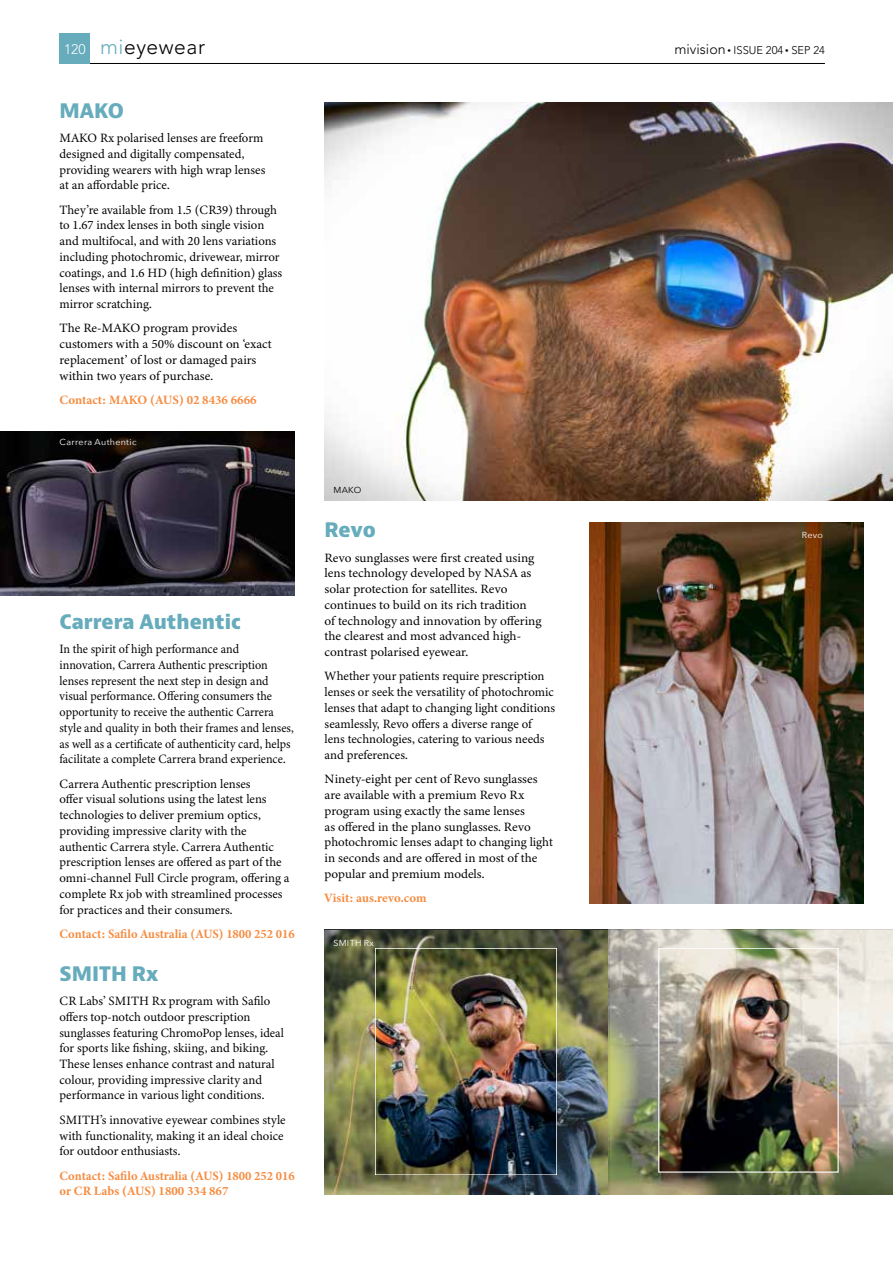
<style>
.page{position:relative;width:893px;height:1263px;background:#fff}
.page>*{position:absolute;margin:0;border:0;box-sizing:border-box;transform-origin:0 0}
.t1{font:300 21px "Avenir LT Std";letter-spacing:.025em;color:#000}
.t2{font:800 19.5px "Bernino Sans";color:#66acbc}
.t3{font:12.75px/15.8px "Minion 3";color:#000}
.t4{font:12.75px/15.8px "Minion 3";color:#000;scale:.95 1}
.t5{font:12.75px/15.8px "Minion 3";color:#000;scale:1.04 1}
.t6{font:700 12.75px/15.8px "Minion 3";color:#f68c41}
.t7{font:300 11.1px "Avenir LT Std";color:#000}
.t8{font:8.7px "Avenir Next";letter-spacing:.035em;color:#fff}
.t9{font:8.7px "Avenir Next";color:#000}
.s1{font-size:13.8px;color:#fff}
.s2{color:#66acbc}
.s3{font-size:14.1px}
.s4{font-size:7.05px}
</style>
<div class="page">
<hr style="left:60px;top:63px;width:765px;height:1px;background:#000">
<div style="left:60px;top:33px;width:30px;height:31px;background:#66acbc"></div>
<img style="left:325px;top:102px;width:567px;height:398px">
<img style="left:0;top:432px;width:295px;height:163px">
<img style="left:324px;top:930px;width:569px;height:264px">
<img style="left:377px;top:950px;width:178px;height:223px">
<div style="left:375px;top:948px;width:182px;height:227px;border:1px solid #fff"></div>
<hr style="left:324px;top:929px;width:569px;height:1px;background:#2d2c2d">
<img style="left:661px;top:950px;width:175px;height:220px">
<div style="left:659px;top:948px;width:179px;height:224px;border:1px solid #fff"></div>
<img style="left:590px;top:522px;width:273px;height:382px">
<h1 class="t1" style="left:64px;top:34px;width:142px"><span class="s1">120</span> <span class="s2">mi</span>eyewear</h1>
<p class="t7" style="left:674px;top:44px;width:152px"><span class="s3">mivision</span> <span class="s4">•</span> ISSUE 204 <span class="s4">•</span> SEP 24</p>
<h2 class="t2" style="left:60px;top:98px;width:66px">MAKO</h2>
<p class="t3" style="left:60px;top:130px;width:207px">MAKO Rx polarised lenses are freeform designed and digitally compensated, providing wearers with high wrap lenses at an affordable price.</p>
<p class="t3" style="left:60px;top:201px;width:224px">They’re available from 1.5 (CR39) through to 1.67 index lenses in both single vision and multifocal, and with 20 lens variations including photochromic, drivewear, mirror coatings, and 1.6 HD (high definition) glass lenses with internal mirrors to prevent the mirror scratching.</p>
<p class="t3" style="left:60px;top:320px;width:214px">The Re-MAKO program provides customers with a 50% discount on ‘exact replacement’ of lost or damaged pairs within two years of purchase.</p>
<p class="t6" style="left:60px;top:392px;width:199px">Contact: MAKO (AUS) 02 8436 6666</p>
<p class="t8" style="left:60px;top:435px;width:78px">Carrera Authentic</p>
<h2 class="t2" style="left:60px;top:609px;width:183px">Carrera Authentic</h2>
<p class="t4" style="left:60px;top:641px;width:248px">In the spirit of high performance and innovation, Carrera Authentic prescription lenses represent the next step in design and visual performance. Offering consumers the opportunity to receive the authentic Carrera style and quality in both their frames and lenses, as well as a certificate of authenticity card, helps facilitate a complete Carrera brand experience.</p>
<p class="t3" style="left:60px;top:776px;width:231px">Carrera Authentic prescription lenses<br>offer visual solutions using the latest lens technologies to deliver premium optics, providing impressive clarity with the authentic Carrera style. Carrera Authentic prescription lenses are offered as part of the omni-channel Full Circle program, offering a complete Rx job with streamlined processes for practices and their consumers.</p>
<p class="t6" style="left:60px;top:926px;width:237px">Contact: Safilo Australia (AUS) 1800 252 016</p>
<h2 class="t2" style="left:60px;top:960px;width:101px">SMITH Rx</h2>
<p class="t3" style="left:60px;top:993px;width:226px">CR Labs’ SMITH Rx program with Safilo offers top-notch outdoor prescription sunglasses featuring ChromoPop lenses, ideal for sports like fishing, skiing, and biking.<br>These lenses enhance contrast and natural colour, providing impressive clarity and performance in various light conditions.</p>
<p class="t3" style="left:60px;top:1112px;width:228px">SMITH’s innovative eyewear combines style with functionality, making it an ideal choice for outdoor enthusiasts.</p>
<p class="t6" style="left:60px;top:1167px;width:237px">Contact: Safilo Australia (AUS) 1800 252 016 or CR Labs (AUS) 1800 334 867</p>
<p class="t9" style="left:333px;top:482px;width:30px">MAKO</p>
<h2 class="t2" style="left:325px;top:517px;width:53px">Revo</h2>
<p class="t5" style="left:325px;top:549px;width:210px">Revo sunglasses were first created using lens technology developed by NASA as solar protection for satellites. Revo continues to build on its rich tradition<br>of technology and innovation by offering the clearest and most advanced high&shy;contrast polarised eyewear.</p>
<p class="t3" style="left:325px;top:668px;width:232px">Whether your patients require prescription lenses or seek the versatility of photochromic lenses that adapt to changing light conditions seamlessly, Revo offers a diverse range of lens technologies, catering to various needs and preferences.</p>
<p class="t3" style="left:325px;top:771px;width:230px">Ninety-eight per cent of Revo sunglasses are available with a premium Revo Rx program using exactly the same lenses<br>as offered in the plano sunglasses. Revo photochromic lenses adapt to changing light in seconds and are offered in most of the popular and premium models.</p>
<p class="t6" style="left:325px;top:890px;width:104px">Visit: aus.revo.com</p>
<p class="t8" style="left:333px;top:935px;width:42px">SMITH Rx</p>
<p class="t8" style="left:802px;top:527px;width:23px">Revo</p>
</div>
